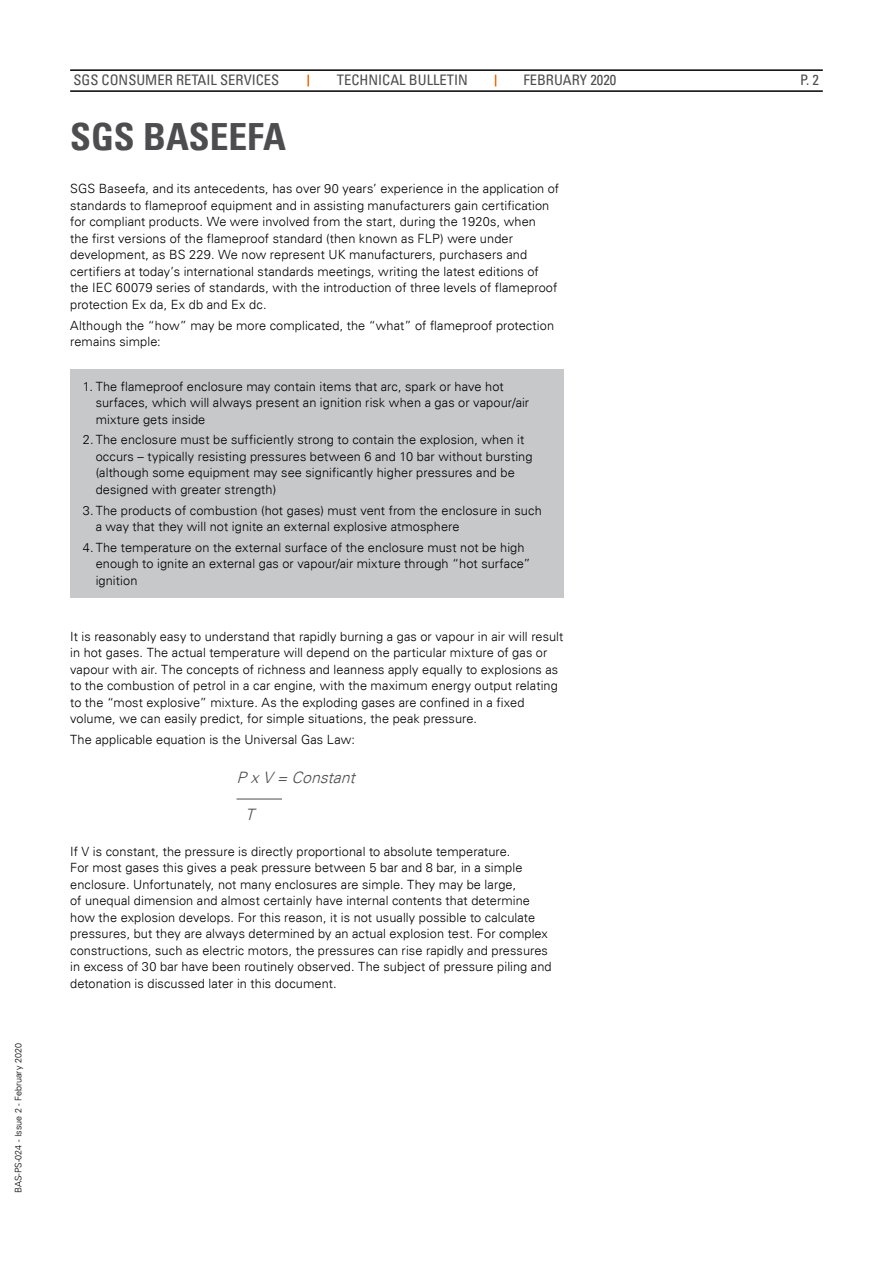
<style>
.page{position:relative;width:893px;height:1263px;background:#fff}
.page>*{position:absolute;margin:0;border:0;box-sizing:border-box;transform-origin:0 0}
.t1{font:700 condensed 37.5px "Univers LT";color:#4d4d4f}
.t2{font:italic 300 15.75px "Univers LT";color:#4d4d4f}
.t3{font:condensed 14.55px "Univers LT";color:#4d4d4f}
.t4{font:300 12.75px/16.5px "Univers LT";letter-spacing:.005em;color:#000}
.t5{font:300 9px "Univers LT";color:#000}
</style>
<div class="page">
<hr style="left:70px;top:69px;width:753px;height:2px;background:#000">
<hr style="left:70px;top:90px;width:753px;height:2px;background:#000">
<svg style="left:307px;top:75px;width:2px;height:11px"></svg>
<div style="left:70px;top:369px;width:493px;height:229px;background:#c7c8ca"></div>
<hr style="left:237px;top:799px;width:45px;height:1px;background:#4d4d4f">
<p class="t5" style="left:13px;top:1193px;width:151px;rotate:-90deg">BAS-PS-024 - Issue 2 - February 2020</p>
<p class="t3" style="left:73px;top:71px;width:207px">SGS CONSUMER RETAIL SERVICES</p>
<p class="t3" style="left:337px;top:71px;width:132px">TECHNICAL BULLETIN</p>
<p class="t3" style="left:523px;top:71px;width:94px">FEBRUARY 2020</p>
<p class="t3" style="left:800px;top:71px;width:20px">P. 2</p>
<h1 class="t1" style="left:70px;top:114px;width:217px">SGS BASEEFA</h1>
<p class="t4" style="left:70px;top:181px;width:491px">SGS Baseefa, and its antecedents, has over 90 years’ experience in the application of standards to flameproof equipment and in assisting manufacturers gain certification for compliant products. We were involved from the start, during the 1920s, when<br>the first versions of the flameproof standard (then known as FLP) were under development, as BS 229. We now represent UK manufacturers, purchasers and certifiers at today’s international standards meetings, writing the latest editions of the IEC 60079 series of standards, with the introduction of three levels of flameproof protection Ex da, Ex db and Ex dc.</p>
<p class="t4" style="left:70px;top:317px;width:485px">Although the “how” may be more complicated, the “what” of flameproof protection remains simple:</p>
<p class="t4" style="left:96px;top:378px;width:435px;text-indent:-13px">1. The flameproof enclosure may contain items that arc, spark or have hot surfaces, which will always present an ignition risk when a gas or vapour/air mixture gets inside</p>
<p class="t4" style="left:96px;top:432px;width:438px;text-indent:-13px">2. The enclosure must be sufficiently strong to contain the explosion, when it occurs – typically resisting pressures between 6 and 10 bar without bursting (although some equipment may see significantly higher pressures and be designed with greater strength)</p>
<p class="t4" style="left:96px;top:502px;width:448px;text-indent:-13px">3. The products of combustion (hot gases) must vent from the enclosure in such a way that they will not ignite an external explosive atmosphere</p>
<p class="t4" style="left:96px;top:539px;width:437px;text-indent:-13px">4. The temperature on the external surface of the enclosure must not be high enough to ignite an external gas or vapour/air mixture through “hot surface” ignition</p>
<p class="t4" style="left:70px;top:628px;width:495px">It is reasonably easy to understand that rapidly burning a gas or vapour in air will result in hot gases. The actual temperature will depend on the particular mixture of gas or vapour with air. The concepts of richness and leanness apply equally to explosions as to the combustion of petrol in a car engine, with the maximum energy output relating to the “most explosive” mixture. As the exploding gases are confined in a fixed volume, we can easily predict, for simple situations, the peak pressure.</p>
<p class="t4" style="left:70px;top:731px;width:286px">The applicable equation is the Universal Gas Law:</p>
<p class="t2" style="left:237px;top:768px;width:125px">P xV = Constant</p>
<p class="t2" style="left:245px;top:805px;width:15px">T</p>
<p class="t4" style="left:70px;top:843px;width:483px">If V is constant, the pressure is directly proportional to absolute temperature.<br>For most gases this gives a peak pressure between 5 bar and 8 bar, in a simple enclosure. Unfortunately, not many enclosures are simple. They may be large,<br>of unequal dimension and almost certainly have internal contents that determine how the explosion develops. For this reason, it is not usually possible to calculate pressures, but they are always determined by an actual explosion test. For complex constructions, such as electric motors, the pressures can rise rapidly and pressures in excess of 30 bar have been routinely observed. The subject of pressure piling and detonation is discussed later in this document.</p>
</div>
